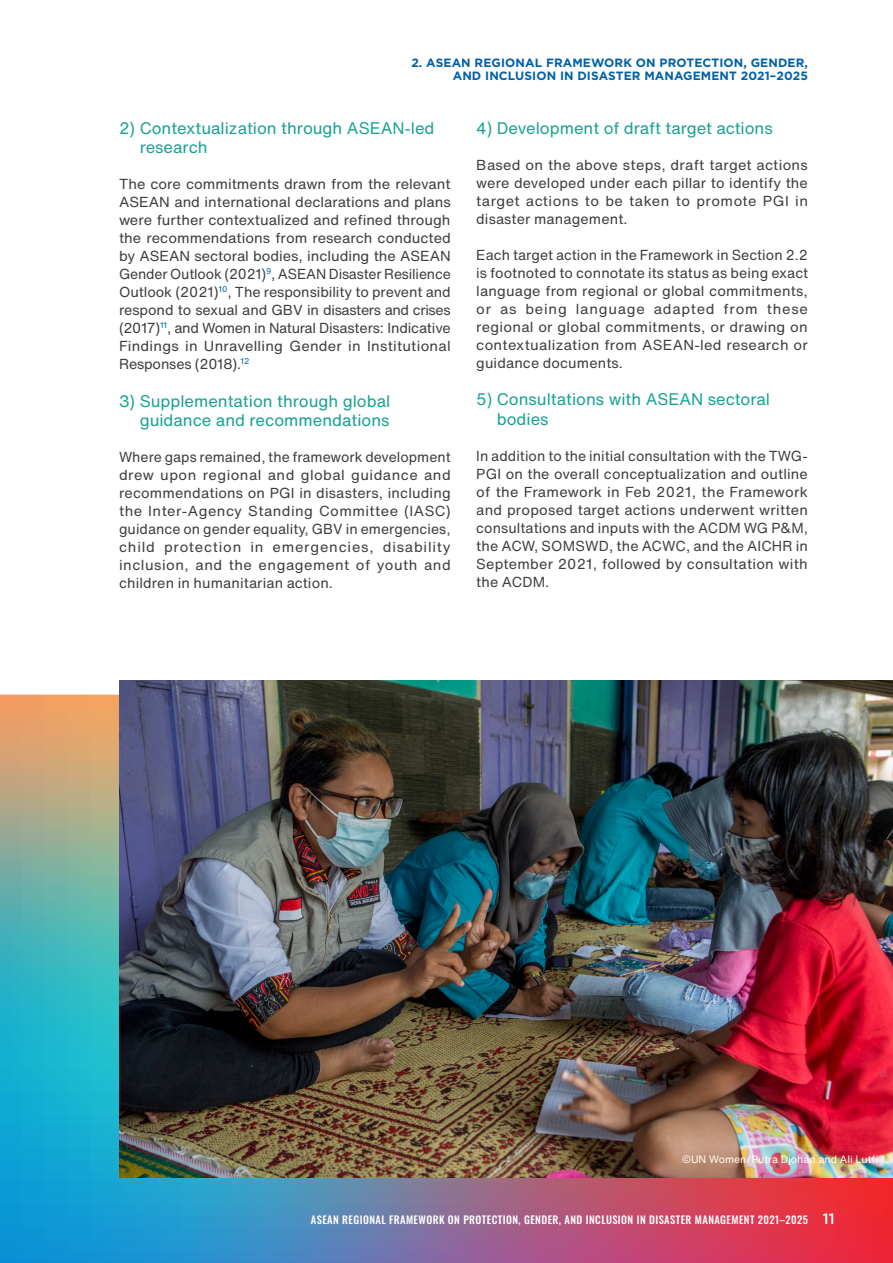
<style>
.page{position:relative;width:893px;height:1263px;background:#fff}
.page>*{position:absolute;margin:0;border:0;box-sizing:border-box;transform-origin:0 0}
.t1{font:16.5px/19.5px "Helvetica Now Text";color:#19a292}
.t2{font:500 15px "Gotham";color:#fff}
.Body_Text{font:14.25px/18px "Helvetica Now Text";letter-spacing:.015em;color:#3e3e3f;text-align:justify}
.t3{font:700 12px/13.5px "Gotham";letter-spacing:.01em;color:#0061a8;text-align:right}
.t4{font:500 10.5px "Oswald";letter-spacing:.04em;color:#fff}
.t5{font:10.5px "Helvetica Now Text";color:#fff}
</style>
<div class="page">
<svg style="left:0;top:695px;width:893px;height:568px;background:#74899e"></svg>
<img style="left:119px;top:681px;width:774px;height:497px">
<p class="t3" style="left:411px;top:55px;width:398px">2. ASEAN REGIONAL FRAMEWORK ON PROTECTION, GENDER,<br>AND INCLUSION IN DISASTER MANAGEMENT 2021–2025</p>
<p class="t1" style="left:140px;top:117px;width:296px;text-indent:-21px">2) Contextualization through ASEAN-led research</p>
<p class="Body_Text" style="left:119px;top:175px;width:333px">The core commitments drawn from the relevant ASEAN and international declarations and plans were further contextualized and refined through the recommendations from research conducted by ASEAN sectoral bodies, including the ASEAN Gender Outlook (2021)<sup>9</sup>, ASEAN Disaster Resilience Outlook (2021)<sup>10</sup>, The responsibility to prevent and respond to sexual and GBV in disasters and crises (2017)<sup>11</sup>, and Women in Natural Disasters: Indicative Findings in Unravelling Gender in Institutional Responses (2018).<sup>12</sup></p>
<p class="t1" style="left:119px;top:390px;width:273px;text-align:right">3) Supplementation through global guidance and recommendations</p>
<p class="Body_Text" style="left:119px;top:448px;width:333px">Where gaps remained, the framework development drew upon regional and global guidance and recommendations on PGI in disasters, including the Inter-Agency Standing Committee (IASC) guidance on gender equality, GBV in emergencies, child protection in emergencies, disability inclusion, and the engagement of youth and children in humanitarian action.</p>
<p class="t1" style="left:476px;top:117px;width:298px">4) Development of draft target actions</p>
<p class="Body_Text" style="left:476px;top:155px;width:333px">Based on the above steps, draft target actions were developed under each pillar to identify the target actions to be taken to promote PGI in disaster management.</p>
<p class="Body_Text" style="left:476px;top:245px;width:333px">Each target action in the Framework in Section 2.2 is footnoted to connotate its status as being exact language from regional or global commitments, or as being language adapted from these regional or global commitments, or drawing on contextualization from ASEAN-led research or guidance documents.</p>
<p class="t1" style="left:497px;top:389px;width:275px;text-indent:-21px">5) Consultations with ASEAN sectoral bodies</p>
<p class="Body_Text" style="left:476px;top:446px;width:333px">In addition to the initial consultation with the TWG-PGI on the overall conceptualization and outline of the Framework in Feb 2021, the Framework and proposed target actions underwent written consultations and inputs with the ACDM WG P&amp;M, the ACW, SOMSWD, the ACWC, and the AICHR in September 2021, followed by consultation with the ACDM.</p>
<p class="t5" style="left:682px;top:1151px;width:198px">©UN Women/Putra Djohan and Ali Lutfi</p>
<p class="t4" style="left:311px;top:1210px;width:498px">ASEAN REGIONAL FRAMEWORK ON PROTECTION, GENDER, AND INCLUSION IN DISASTER MANAGEMENT 2021–2025</p>
<p class="t2" style="left:823px;top:1209px;width:13px">11</p>
</div>
